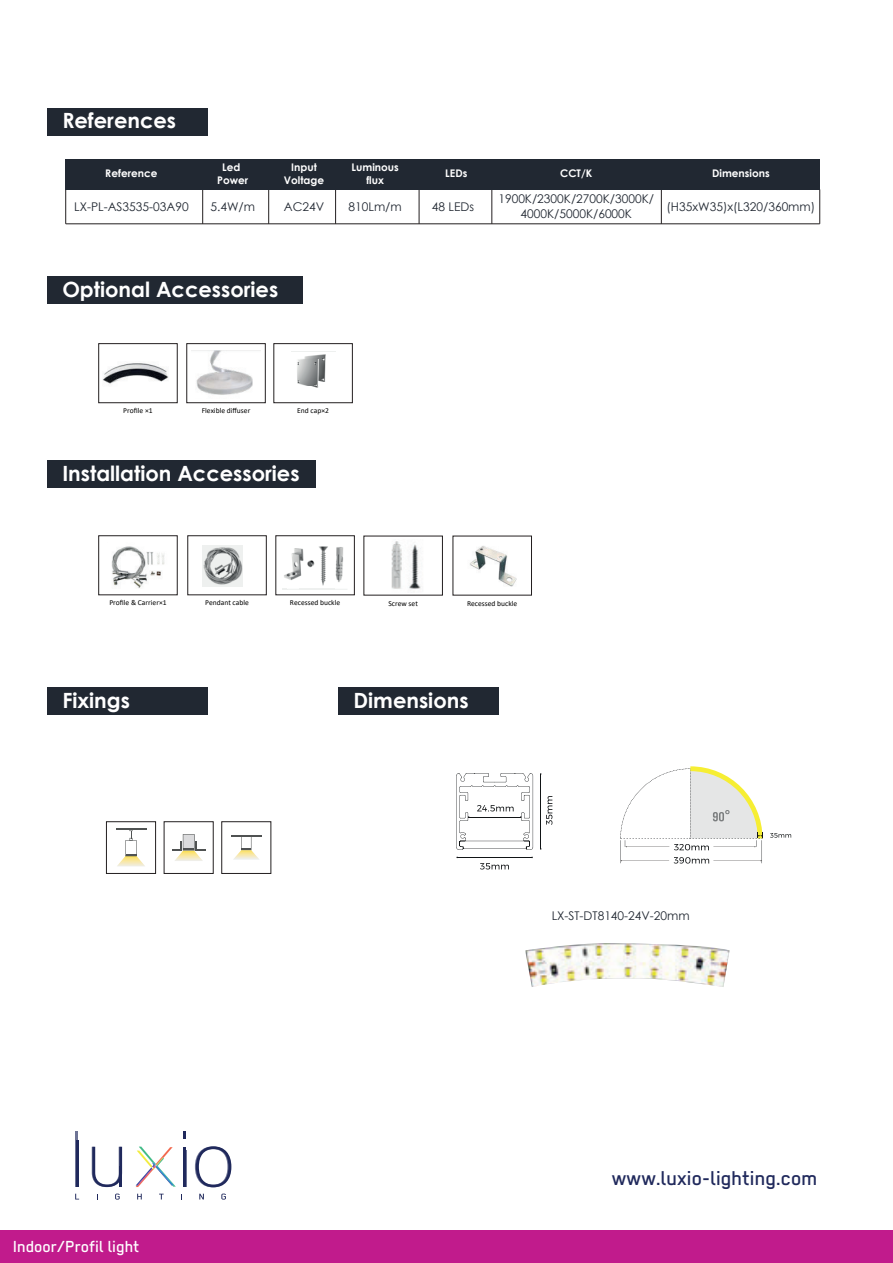
<style>
.page{position:relative;width:893px;height:1263px;background:#fff}
.page>*{position:absolute;margin:0;border:0;box-sizing:border-box;transform-origin:0 0}
.t1{font:500 22.5px "Regular";color:#20295c}
.t2{font:700 21px "Century Gothic";color:#fff}
.t3{font:500 18px "Regular";color:#fff}
.t4{font:12px/14.4px "Century Gothic";color:#212832;text-align:center}
.t5{font:700 10.5px/12.6px "Century Gothic";color:#fff;text-align:center}
.t6{font:7.5px "Calibri";color:#000001}
</style>
<div class="page">
<svg style="left:136px;top:1147px;width:40px;height:40px"></svg>
<hr style="left:183px;top:1147px;width:2px;height:40px;background:#20295c">
<hr style="left:76px;top:1140px;width:3px;height:47px;background:#20295c">
<hr style="left:75px;top:1131px;width:3px;height:56px;background:#20295c">
<svg style="left:92px;top:1147px;width:30px;height:40px"></svg>
<hr style="left:120px;top:1167px;width:2px;height:20px;background:#20295c">
<hr style="left:184px;top:1150px;width:2px;height:37px;background:#20295c">
<svg style="left:183px;top:1131px;width:2px;height:8px"></svg>
<svg style="left:195px;top:1146px;width:36px;height:41px"></svg>
<svg style="left:75px;top:1194px;width:4px;height:5px"></svg>
<svg style="left:115px;top:1193px;width:5px;height:6px"></svg>
<svg style="left:137px;top:1194px;width:5px;height:5px"></svg>
<svg style="left:159px;top:1194px;width:5px;height:5px"></svg>
<svg style="left:199px;top:1194px;width:5px;height:5px"></svg>
<svg style="left:221px;top:1193px;width:5px;height:6px"></svg>
<div style="left:1px;top:1230px;width:892px;height:33px;background:#c11b8c"></div>
<div style="left:47px;top:108px;width:161px;height:28px;background:#212832"></div>
<hr style="left:66px;top:223px;width:754px;height:1px;background:#231f20">
<hr style="left:819px;top:189px;width:1px;height:35px;background:#231f20">
<hr style="left:202px;top:189px;width:1px;height:35px;background:#231f20">
<hr style="left:268px;top:189px;width:1px;height:35px;background:#231f20">
<hr style="left:335px;top:189px;width:1px;height:35px;background:#231f20">
<hr style="left:419px;top:189px;width:1px;height:35px;background:#231f20">
<hr style="left:491px;top:189px;width:1px;height:35px;background:#231f20">
<hr style="left:661px;top:189px;width:1px;height:35px;background:#231f20">
<hr style="left:65px;top:189px;width:1px;height:35px;background:#231f20">
<div style="left:65px;top:159px;width:755px;height:31px;background:#212832"></div>
<div style="left:47px;top:687px;width:161px;height:28px;background:#212832"></div>
<div style="left:338px;top:687px;width:161px;height:28px;background:#212832"></div>
<div style="left:47px;top:277px;width:256px;height:27px;background:#212832"></div>
<div style="left:47px;top:460px;width:269px;height:28px;background:#212832"></div>
<img style="left:391px;top:541px;width:30px;height:48px">
<div style="left:186px;top:343px;width:80px;height:60px;border:1px solid #231f20"></div>
<img style="left:196px;top:351px;width:57px;height:44px">
<div style="left:98px;top:535px;width:80px;height:60px;border:1px solid #231f20"></div>
<img style="left:111px;top:546px;width:54px;height:42px">
<div style="left:187px;top:535px;width:80px;height:60px;border:1px solid #231f20"></div>
<img style="left:202px;top:545px;width:41px;height:41px">
<div style="left:275px;top:535px;width:80px;height:60px;border:1px solid #231f20"></div>
<img style="left:284px;top:546px;width:60px;height:40px">
<div style="left:273px;top:343px;width:80px;height:60px;border:1px solid #231f20"></div>
<img style="left:297px;top:354px;width:29px;height:34px">
<div style="left:98px;top:343px;width:80px;height:60px;border:1px solid #231f20"></div>
<img style="left:102px;top:363px;width:67px;height:22px">
<div style="left:164px;top:821px;width:50px;height:53px;border:1px solid #231f20"></div>
<img style="left:174px;top:850px;width:29px;height:11px">
<svg style="left:172px;top:834px;width:33px;height:16px"></svg>
<div style="left:106px;top:821px;width:50px;height:53px;border:1px solid #231f20"></div>
<img style="left:117px;top:856px;width:28px;height:10px">
<hr style="left:116px;top:829px;width:30px;height:1px;background:#4f5252">
<svg style="left:125px;top:830px;width:12px;height:26px"></svg>
<div style="left:221px;top:821px;width:50px;height:53px;border:1px solid #231f20"></div>
<hr style="left:231px;top:835px;width:30px;height:2px;background:#4f5252">
<svg style="left:241px;top:837px;width:10px;height:13px"></svg>
<img style="left:234px;top:850px;width:25px;height:10px">
<hr style="left:541px;top:774px;width:1px;height:75px;background:#111416">
<hr style="left:457px;top:857px;width:75px;height:1px;background:#111416">
<svg style="left:480px;top:863px;width:29px;height:6px"></svg>
<svg style="left:546px;top:796px;width:6px;height:29px"></svg>
<svg style="left:456px;top:773px;width:77px;height:77px"></svg>
<svg style="left:770px;top:833px;width:21px;height:5px"></svg>
<svg style="left:620px;top:766px;width:143px;height:97px"></svg>
<img style="left:525px;top:943px;width:204px;height:44px">
<img style="left:470px;top:546px;width:47px;height:41px">
<h2 class="t2" style="left:62px;top:105px;width:115px">References</h2>
<p class="t5" style="left:352px;top:161px;width:49px">Luminous flux</p>
<p class="t5" style="left:217px;top:161px;width:33px">Led<br>Power</p>
<p class="t5" style="left:284px;top:161px;width:42px">Input<br>Voltage</p>
<p class="t4" style="left:284px;top:199px;width:42px">AC24V</p>
<p class="t5" style="left:105px;top:167px;width:54px">Reference</p>
<p class="t5" style="left:445px;top:167px;width:24px">LEDs</p>
<p class="t5" style="left:560px;top:167px;width:34px">CCT/K</p>
<p class="t5" style="left:712px;top:167px;width:59px">Dimensions</p>
<p class="t4" style="left:74px;top:199px;width:116px">LX-PL-AS3535-03A90</p>
<p class="t4" style="left:210px;top:199px;width:46px">5.4W/m</p>
<p class="t4" style="left:498px;top:192px;width:157px">1900K/2300K/2700K/3000K/<br>4000K/5000K/6000K</p>
<p class="t4" style="left:666px;top:199px;width:150px">(H35xW35)x(L320/360mm)</p>
<p class="t4" style="left:349px;top:199px;width:55px">810Lm/m</p>
<p class="t4" style="left:432px;top:199px;width:44px">48 LEDs</p>
<h2 class="t2" style="left:62px;top:273px;width:217px">Optional Accessories</h2>
<p class="t6" style="left:123px;top:406px;width:31px">Profile ×1</p>
<p class="t6" style="left:297px;top:406px;width:33px">End cap×2</p>
<p class="t6" style="left:202px;top:406px;width:50px">Flexible diffuser</p>
<h2 class="t2" style="left:62px;top:457px;width:239px">Installation Accessories</h2>
<p class="t6" style="left:109px;top:598px;width:59px">Profile &amp; Carrier×1</p>
<p class="t6" style="left:205px;top:598px;width:45px">Pendant cable</p>
<p class="t6" style="left:290px;top:598px;width:52px">Recessed buckle</p>
<p class="t6" style="left:388px;top:598px;width:31px">Screw set</p>
<p class="t6" style="left:467px;top:598px;width:52px">Recessed buckle</p>
<h2 class="t2" style="left:62px;top:684px;width:69px">Fixings</h2>
<h2 class="t2" style="left:353px;top:684px;width:117px">Dimensions</h2>
<p class="t4" style="left:552px;top:908px;width:140px">LX-ST-DT8140-24V-20mm</p>
<h3 class="t3" style="left:13px;top:1236px;width:128px">Indoor/Profil light</h3>
<h1 class="t1" style="left:612px;top:1165px;width:207px">www.luxio-lighting.com</h1>
</div>
